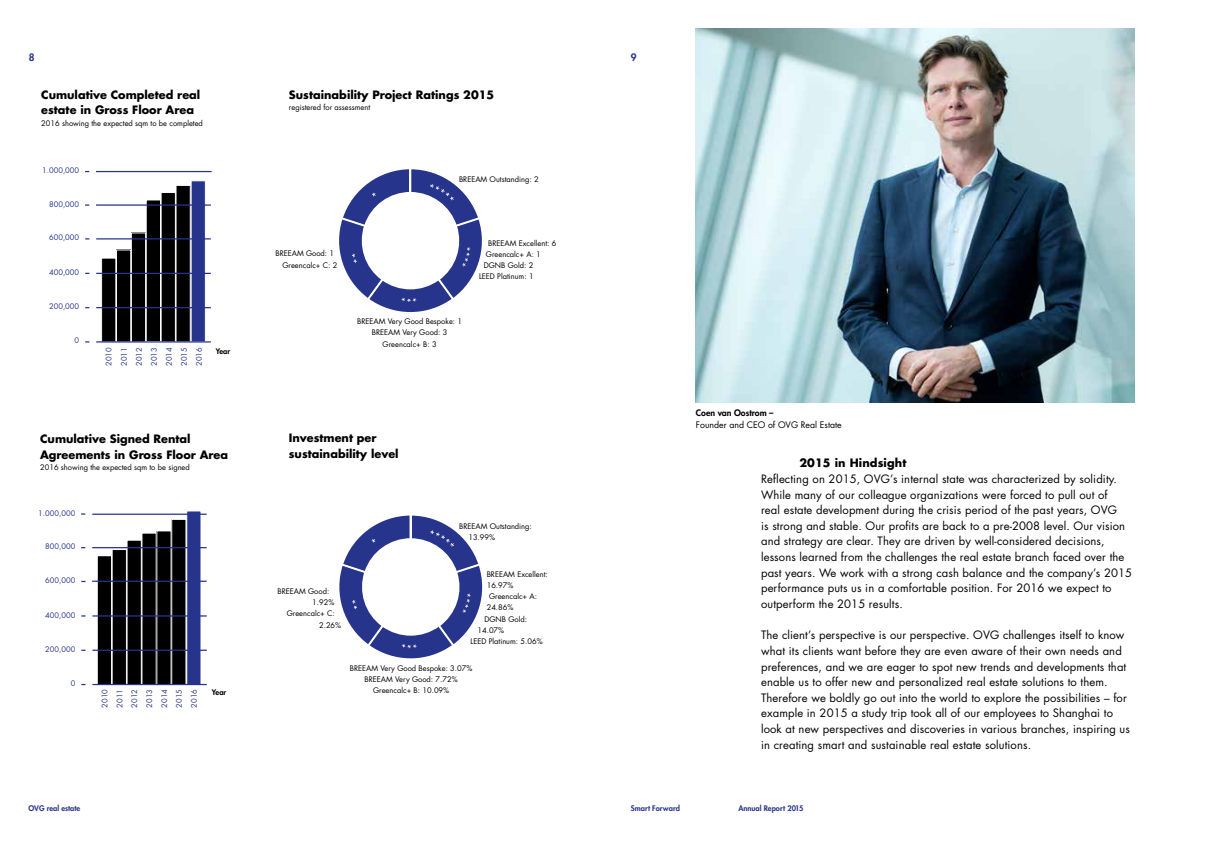
<style>
.page{position:relative;width:1205px;height:844px;background:#fff}
.page>*{position:absolute;margin:0;border:0;box-sizing:border-box;transform-origin:0 0}
.t1{font:11.25px/15.6px "Futura Std";letter-spacing:.01em;color:#000}
.t2{font:700 11.25px/15.6px "Futura Std";color:#000}
.t3{font:800 10px "Futura Std";color:#27348b}
.t4{font:8.75px "Futura Std";color:#000}
.t5{font:800 8.75px "Futura Std";color:#000}
.t6{font:7.5px/11.2px "Futura Std";color:#000}
.t7{font:7.5px/15px "Futura Std";color:#27348b;text-align:justify}
.t8{font:800 7.5px "Futura Std";color:#27348b}
.t9{font:800 7.5px "Futura Std";color:#000}
</style>
<div class="page">
<div style="left:131px;top:233px;width:15px;height:109px;background:#000"></div>
<div style="left:131px;top:232px;width:15px;height:110px;border:1px solid #fff"></div>
<div style="left:116px;top:250px;width:15px;height:92px;background:#000"></div>
<div style="left:116px;top:249px;width:15px;height:93px;border:1px solid #fff"></div>
<div style="left:102px;top:258px;width:14px;height:84px;background:#000"></div>
<div style="left:101px;top:258px;width:15px;height:84px;border:1px solid #fff"></div>
<hr style="left:96px;top:171px;width:116px;height:1px;background:#27348b">
<div style="left:146px;top:200px;width:14px;height:141px;background:#000"></div>
<div style="left:146px;top:199px;width:15px;height:143px;border:1px solid #fff"></div>
<div style="left:161px;top:192px;width:14px;height:150px;background:#000"></div>
<div style="left:161px;top:192px;width:15px;height:150px;border:1px solid #fff"></div>
<div style="left:176px;top:185px;width:14px;height:157px;background:#000"></div>
<div style="left:176px;top:185px;width:15px;height:157px;border:1px solid #fff"></div>
<div style="left:191px;top:180px;width:15px;height:162px;background:#27348b;border:1px solid #fff"></div>
<hr style="left:96px;top:341px;width:115px;height:1px;background:#27348b">
<hr style="left:96px;top:307px;width:115px;height:1px;background:#27348b">
<hr style="left:96px;top:273px;width:115px;height:1px;background:#27348b">
<hr style="left:96px;top:238px;width:115px;height:1px;background:#27348b">
<div style="left:97px;top:555px;width:15px;height:129px;background:#000"></div>
<div style="left:97px;top:555px;width:15px;height:129px;border:1px solid #fff"></div>
<div style="left:127px;top:540px;width:14px;height:144px;background:#000"></div>
<div style="left:127px;top:539px;width:15px;height:145px;border:1px solid #fff"></div>
<div style="left:142px;top:533px;width:14px;height:151px;background:#000"></div>
<div style="left:157px;top:530px;width:14px;height:154px;background:#000"></div>
<div style="left:172px;top:519px;width:14px;height:165px;background:#000"></div>
<div style="left:171px;top:519px;width:15px;height:166px;border:1px solid #fff"></div>
<div style="left:186px;top:510px;width:15px;height:175px;background:#27348b;border:1px solid #fff"></div>
<div style="left:112px;top:549px;width:14px;height:135px;background:#000"></div>
<div style="left:112px;top:549px;width:15px;height:135px;border:1px solid #fff"></div>
<hr style="left:92px;top:547px;width:115px;height:1px;background:#27348b">
<hr style="left:92px;top:513px;width:115px;height:1px;background:#27348b">
<hr style="left:92px;top:683px;width:115px;height:2px;background:#27348b">
<hr style="left:92px;top:649px;width:115px;height:1px;background:#27348b">
<hr style="left:92px;top:615px;width:115px;height:1px;background:#27348b">
<hr style="left:92px;top:580px;width:115px;height:1px;background:#27348b">
<hr style="left:96px;top:204px;width:115px;height:2px;background:#27348b">
<img style="left:696px;top:28px;width:438px;height:374px">
<svg style="left:339px;top:169px;width:143px;height:143px"></svg>
<svg style="left:339px;top:515px;width:144px;height:144px"></svg>
<p class="t3" style="left:29px;top:51px;width:7px">8</p>
<p class="t3" style="left:631px;top:51px;width:7px">9</p>
<p class="t2" style="left:41px;top:86px;width:161px">Cumulative Completed real estate in Gross Floor Area</p>
<p class="t6" style="left:41px;top:117px;width:163px">2016 showing the expected sqm to be completed</p>
<p class="t7" style="left:42px;top:163px;width:38px">1.000,000</p>
<p class="t7" style="left:49px;top:196px;width:32px">800,000</p>
<p class="t7" style="left:49px;top:230px;width:32px">600,000</p>
<p class="t7" style="left:49px;top:265px;width:32px">400,000</p>
<p class="t7" style="left:49px;top:299px;width:32px">200,000</p>
<p class="t7" style="left:75px;top:333px;width:6px">0</p>
<p class="t7" style="left:101px;top:366px;width:20px;rotate:-90deg">2010<br>2011<br>2012<br>2013<br>2014<br>2015<br>2016</p>
<p class="t9" style="left:216px;top:346px;width:16px">Year</p>
<p class="t2" style="left:40px;top:430px;width:189px">Cumulative Signed Rental<br>Agreements in Gross Floor Area</p>
<p class="t6" style="left:40px;top:461px;width:151px">2016 showing the expected sqm to be signed</p>
<p class="t7" style="left:38px;top:505px;width:38px">1.000,000</p>
<p class="t7" style="left:45px;top:539px;width:32px">800,000</p>
<p class="t7" style="left:45px;top:572px;width:32px">600,000</p>
<p class="t7" style="left:45px;top:607px;width:32px">400,000</p>
<p class="t7" style="left:45px;top:641px;width:32px">200,000</p>
<p class="t7" style="left:71px;top:675px;width:6px">0</p>
<p class="t7" style="left:97px;top:707px;width:20px;rotate:-90deg">2010<br>2011<br>2012<br>2013<br>2014<br>2015<br>2016</p>
<p class="t9" style="left:212px;top:687px;width:16px">Year</p>
<p class="t2" style="left:289px;top:87px;width:207px">Sustainability Project Ratings 2015</p>
<p class="t6" style="left:289px;top:102px;width:83px">registered for assessment</p>
<p class="t6" style="left:459px;top:174px;width:81px">BREEAM Outstanding: 2</p>
<p class="t6" style="left:282px;top:248px;width:57px;text-indent:-7px">BREEAM Good: 1<br>Greencalc+ C: 2</p>
<p class="t6" style="left:357px;top:316px;width:106px;text-align:center">BREEAM Very Good Bespoke: 1<br>BREEAM Very Good: 3<br>Greencalc+ B: 3</p>
<p class="t6" style="left:488px;top:237px;width:70px">BREEAM Excellent: 6</p>
<p class="t6" style="left:486px;top:248px;width:56px">Greencalc+ A: 1</p>
<p class="t6" style="left:484px;top:260px;width:51px">DGNB Gold: 2</p>
<p class="t6" style="left:479px;top:271px;width:56px">LEED Platinum: 1</p>
<p class="t2" style="left:289px;top:430px;width:111px">Investment per sustainability level</p>
<p class="t6" style="left:277px;top:585px;width:53px">BREEAM Good:</p>
<p class="t6" style="left:312px;top:596px;width:24px">1.92%</p>
<p class="t6" style="left:287px;top:608px;width:50px">Greencalc+ C:</p>
<p class="t6" style="left:319px;top:619px;width:24px">2.26%</p>
<p class="t6" style="left:468px;top:520px;width:65px;text-indent:-9px">BREEAM Outstanding:<br>13.99%</p>
<p class="t6" style="left:487px;top:568px;width:63px">BREEAM Excellent:</p>
<p class="t6" style="left:487px;top:579px;width:28px">16.97%</p>
<p class="t6" style="left:489px;top:590px;width:50px">Greencalc+ A:</p>
<p class="t6" style="left:487px;top:602px;width:28px">24.86%</p>
<p class="t6" style="left:484px;top:613px;width:44px">DGNB Gold:</p>
<p class="t6" style="left:477px;top:624px;width:28px">14.07%</p>
<p class="t6" style="left:470px;top:635px;width:74px">LEED Platinum: 5.06%</p>
<p class="t6" style="left:350px;top:662px;width:124px;text-align:center">BREEAM Very Good Bespoke: 3.07%<br>BREEAM Very Good: 7.72%<br>Greencalc+ B: 10.09%</p>
<p class="t5" style="left:696px;top:407px;width:79px">Coen van Oostrom –</p>
<p class="t4" style="left:696px;top:419px;width:147px">Founder and CEO of OVG Real Estate</p>
<p class="t2" style="left:799px;top:455px;width:109px">2015 in Hindsight</p>
<p class="t1" style="left:761px;top:471px;width:372px">Reflecting on 2015, OVG’s internal state was characterized by solidity.<br>While many of our colleague organizations were forced to pull out of<br>real estate development during the crisis period of the past years, OVG<br>is strong and stable. Our profits are back to a pre-2008 level. Our vision and strategy are clear. They are driven by well-considered decisions, lessons learned from the challenges the real estate branch faced over the past years. We work with a strong cash balance and the company’s 2015 performance puts us in a comfortable position. For 2016 we expect to outperform the 2015 results.</p>
<p class="t1" style="left:761px;top:627px;width:370px">The client’s perspective is our perspective. OVG challenges itself to know what its clients want before they are even aware of their own needs and preferences, and we are eager to spot new trends and developments that enable us to offer new and personalized real estate solutions to them.<br>Therefore we boldly go out into the world to explore the possibilities – for example in 2015 a study trip took all of our employees to Shanghai to look at new perspectives and discoveries in various branches, inspiring us in creating smart and sustainable real estate solutions.</p>
<p class="t8" style="left:28px;top:803px;width:54px">OVG real estate</p>
<p class="t8" style="left:631px;top:803px;width:51px">Smart Forward</p>
<p class="t8" style="left:738px;top:803px;width:67px">Annual Report 201 5</p>
</div>
